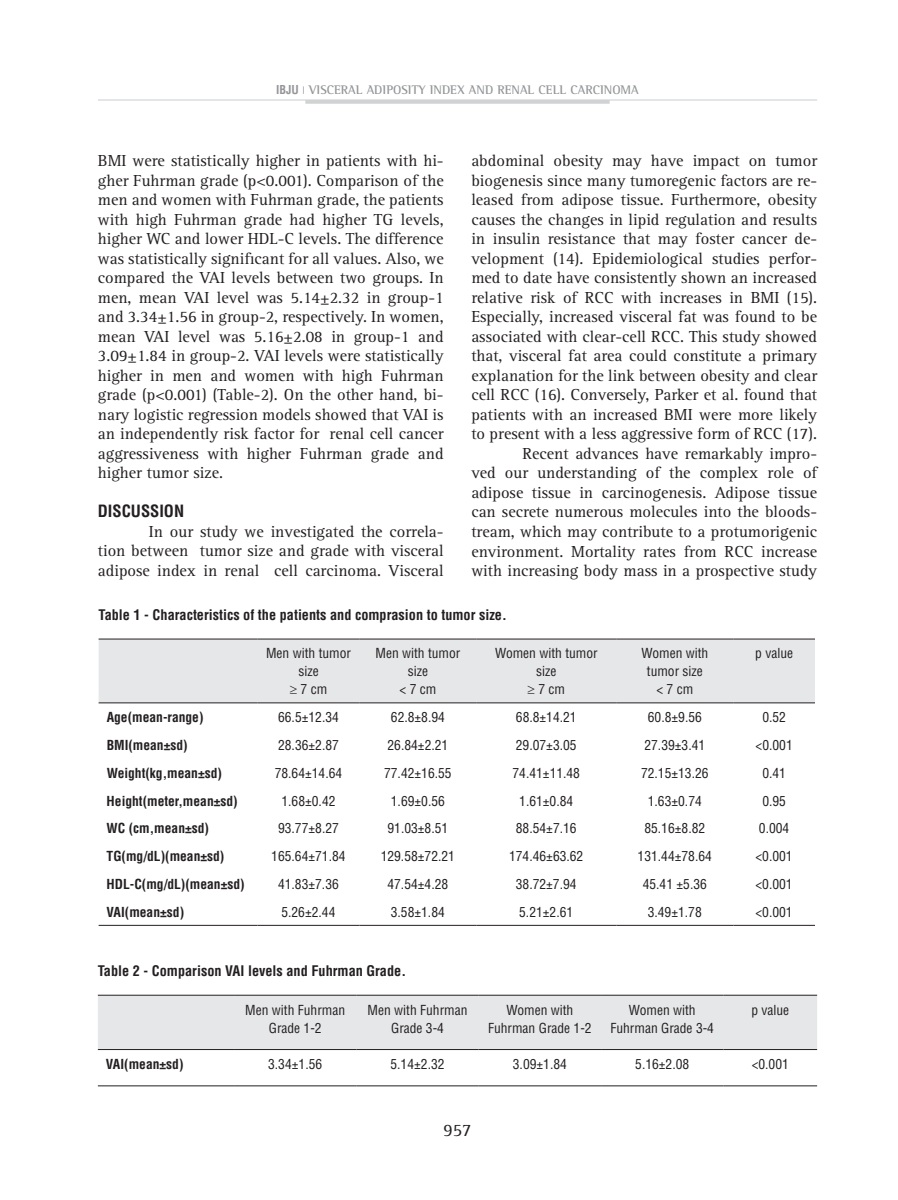
<style>
.page{position:relative;width:898px;height:1200px;background:#fff}
.page>*{position:absolute;margin:0;border:0;box-sizing:border-box;transform-origin:0 0}
.t1{font:18px "Rotis Serif";color:#231f20}
.t2{font:16.5px/19.5px "Rotis Serif";color:#231f20;text-align:justify}
.t3{font:700 condensed 16.5px "Helvetica";color:#231f20}
.t4{font:700 condensed 14.25px "Helvetica";color:#231f20}
.t5{font:condensed 13.5px/18px "Helvetica";color:#231f20;text-align:center}
.t6{font:700 condensed 13.5px "Helvetica";color:#231f20}
.t7{font:700 12.75px "Rotis Semi Serif";color:#939598}
.s1{font-family:"Helvetica";font-stretch:condensed;font-size:12px}
</style>
<div class="page">
<hr style="left:98px;top:99px;width:718px;height:2px;background:#dcdddf">
<hr style="left:305px;top:100px;width:304px;height:4px;background:#d1d2d4">
<div style="left:99px;top:639px;width:715px;height:63px;background:#e6e7e9"></div>
<hr style="left:99px;top:924px;width:158px;height:1px;background:#231f20">
<hr style="left:257px;top:924px;width:102px;height:1px;background:#231f20">
<hr style="left:359px;top:924px;width:117px;height:1px;background:#231f20">
<hr style="left:476px;top:924px;width:140px;height:1px;background:#231f20">
<hr style="left:616px;top:924px;width:117px;height:1px;background:#231f20">
<hr style="left:733px;top:924px;width:81px;height:1px;background:#231f20">
<hr style="left:99px;top:638px;width:158px;height:1px;background:#231f20">
<hr style="left:257px;top:638px;width:102px;height:1px;background:#231f20">
<hr style="left:359px;top:638px;width:117px;height:1px;background:#231f20">
<hr style="left:476px;top:638px;width:140px;height:1px;background:#231f20">
<hr style="left:616px;top:638px;width:117px;height:1px;background:#231f20">
<hr style="left:733px;top:638px;width:81px;height:1px;background:#231f20">
<hr style="left:99px;top:702px;width:158px;height:1px;background:#231f20">
<hr style="left:257px;top:702px;width:102px;height:1px;background:#231f20">
<hr style="left:359px;top:702px;width:117px;height:1px;background:#231f20">
<hr style="left:476px;top:702px;width:140px;height:1px;background:#231f20">
<hr style="left:616px;top:702px;width:117px;height:1px;background:#231f20">
<hr style="left:733px;top:702px;width:81px;height:1px;background:#231f20">
<div style="left:98px;top:995px;width:718px;height:53px;background:#e6e7e9"></div>
<hr style="left:98px;top:1085px;width:136px;height:1px;background:#231f20">
<hr style="left:234px;top:1085px;width:122px;height:1px;background:#231f20">
<hr style="left:356px;top:1085px;width:122px;height:1px;background:#231f20">
<hr style="left:478px;top:1085px;width:123px;height:1px;background:#231f20">
<hr style="left:601px;top:1085px;width:122px;height:1px;background:#231f20">
<hr style="left:723px;top:1085px;width:93px;height:1px;background:#231f20">
<hr style="left:98px;top:994px;width:136px;height:1px;background:#231f20">
<hr style="left:234px;top:994px;width:122px;height:1px;background:#231f20">
<hr style="left:356px;top:994px;width:122px;height:1px;background:#231f20">
<hr style="left:478px;top:994px;width:123px;height:1px;background:#231f20">
<hr style="left:601px;top:994px;width:122px;height:1px;background:#231f20">
<hr style="left:723px;top:994px;width:93px;height:1px;background:#231f20">
<hr style="left:98px;top:1048px;width:136px;height:1px;background:#231f20">
<hr style="left:234px;top:1048px;width:122px;height:1px;background:#231f20">
<hr style="left:356px;top:1048px;width:122px;height:1px;background:#231f20">
<hr style="left:478px;top:1048px;width:123px;height:1px;background:#231f20">
<hr style="left:601px;top:1048px;width:122px;height:1px;background:#231f20">
<hr style="left:723px;top:1048px;width:93px;height:1px;background:#231f20">
<p class="t7" style="left:276px;top:82px;width:364px"><span class="s1">ibju</span> <sup>|</sup> VISCERAL ADIPOSITY INDEX AND RENAL CELL CARCINOMA</p>
<p class="t2" style="left:98px;top:151px;width:347px">BMI were statistically higher in patients with hi&shy;gher Fuhrman grade (p&lt;0.001). Comparison of the men and women with Fuhrman grade, the patients with high Fuhrman grade had higher TG levels, higher WC and lower HDL-C levels. The difference was statistically significant for all values. Also, we compared the VAI levels between two groups. In men, mean VAI level was 5.14±2.32 in group-1 and 3.34±1.56 in group-2, respectively. In women, mean VAI level was 5.16±2.08 in group-1 and 3.09±1.84 in group-2. VAI levels were statistically higher in men and women with high Fuhrman grade (p&lt;0.001) (Table-2). On the other hand, bi&shy;nary logistic regression models showed that VAI is an independently risk factor for renal cell cancer aggressiveness with higher Fuhrman grade and higher tumor size.</p>
<p class="t3" style="left:98px;top:501px;width:88px">DISCUSSION</p>
<p class="t2" style="left:98px;top:522px;width:347px;text-indent:51px">In our study we investigated the correla&shy;tion between tumor size and grade with visceral adipose index in renal cell carcinoma. Visceral</p>
<p class="t2" style="left:471px;top:151px;width:347px;text-align:right">abdominal obesity may have impact on tumor biogenesis since many tumoregenic factors are re&shy;leased from adipose tissue. Furthermore, obesity causes the changes in lipid regulation and results in insulin resistance that may foster cancer de&shy;velopment (14). Epidemiological studies perfor&shy;med to date have consistently shown an increased relative risk of RCC with increases in BMI (15).<br>Especially, increased visceral fat was found to be associated with clear-cell RCC. This study showed that, visceral fat area could constitute a primary explanation for the link between obesity and clear cell RCC (16). Conversely, Parker et al. found that patients with an increased BMI were more likely to present with a less aggressive form of RCC (17).<br>Recent advances have remarkably impro-<br>ved our understanding of the complex role of adipose tissue in carcinogenesis. Adipose tissue can secrete numerous molecules into the bloods&shy;tream, which may contribute to a protumorigenic environment. Mortality rates from RCC increase with increasing body mass in a prospective study</p>
<p class="t4" style="left:99px;top:605px;width:409px">Table 1 - Characteristics of the patients and comprasion to tumor size.</p>
<p class="t5" style="left:266px;top:644px;width:86px">Men with tumor size<br>≥ 7 cm</p>
<p class="t5" style="left:375px;top:644px;width:86px">Men with tumor size<br>&lt; 7 cm</p>
<p class="t5" style="left:495px;top:644px;width:104px">Women with tumor size<br>≥ 7 cm</p>
<p class="t5" style="left:641px;top:644px;width:68px">Women with tumor size<br>&lt; 7 cm</p>
<p class="t5" style="left:755px;top:644px;width:39px">p value</p>
<p class="t6" style="left:107px;top:708px;width:98px">Age(mean-range)</p>
<p class="t5" style="left:278px;top:708px;width:62px">66.5±12.34</p>
<p class="t5" style="left:391px;top:708px;width:55px">62.8±8.94</p>
<p class="t5" style="left:515px;top:708px;width:62px">68.8±14.21</p>
<p class="t5" style="left:647px;top:708px;width:55px">60.8±9.56</p>
<p class="t5" style="left:762px;top:708px;width:25px">0.52</p>
<p class="t6" style="left:107px;top:736px;width:83px">BMI(mean±sd)</p>
<p class="t5" style="left:278px;top:735px;width:62px">28.36±2.87</p>
<p class="t5" style="left:387px;top:735px;width:62px">26.84±2.21</p>
<p class="t5" style="left:515px;top:735px;width:62px">29.07±3.05</p>
<p class="t5" style="left:644px;top:735px;width:62px">27.39±3.41</p>
<p class="t5" style="left:755px;top:735px;width:39px">&lt;0.001</p>
<p class="t6" style="left:107px;top:764px;width:117px">Weight(kg,mean±sd)</p>
<p class="t5" style="left:274px;top:763px;width:69px">78.64±14.64</p>
<p class="t5" style="left:384px;top:763px;width:69px">77.42±16.55</p>
<p class="t5" style="left:512px;top:763px;width:69px">74.41±11.48</p>
<p class="t5" style="left:640px;top:763px;width:69px">72.15±13.26</p>
<p class="t5" style="left:762px;top:763px;width:25px">0.41</p>
<p class="t6" style="left:107px;top:792px;width:132px">Height(meter,mean±sd)</p>
<p class="t5" style="left:281px;top:791px;width:55px">1.68±0.42</p>
<p class="t5" style="left:391px;top:791px;width:56px">1.69±0.56</p>
<p class="t5" style="left:519px;top:791px;width:55px">1.61±0.84</p>
<p class="t5" style="left:647px;top:791px;width:55px">1.63±0.74</p>
<p class="t5" style="left:762px;top:791px;width:25px">0.95</p>
<p class="t6" style="left:107px;top:819px;width:104px">WC (cm,mean±sd)</p>
<p class="t5" style="left:278px;top:819px;width:62px">93.77±8.27</p>
<p class="t5" style="left:387px;top:819px;width:62px">91.03±8.51</p>
<p class="t5" style="left:515px;top:819px;width:62px">88.54±7.16</p>
<p class="t5" style="left:644px;top:819px;width:62px">85.16±8.82</p>
<p class="t5" style="left:758px;top:819px;width:32px">0.004</p>
<p class="t6" style="left:107px;top:847px;width:119px">TG(mg/dL)(mean±sd)</p>
<p class="t5" style="left:271px;top:847px;width:76px">165.64±71.84</p>
<p class="t5" style="left:380px;top:847px;width:76px">129.58±72.21</p>
<p class="t5" style="left:509px;top:847px;width:76px">174.46±63.62</p>
<p class="t5" style="left:637px;top:847px;width:76px">131.44±78.64</p>
<p class="t5" style="left:755px;top:847px;width:39px">&lt;0.001</p>
<p class="t6" style="left:107px;top:875px;width:139px">HDL-C(mg/dL)(mean±sd)</p>
<p class="t5" style="left:278px;top:874px;width:62px">41.83±7.36</p>
<p class="t5" style="left:387px;top:874px;width:62px">47.54±4.28</p>
<p class="t5" style="left:515px;top:874px;width:62px">38.72±7.94</p>
<p class="t5" style="left:642px;top:874px;width:66px">45.41 ±5.36</p>
<p class="t5" style="left:755px;top:874px;width:39px">&lt;0.001</p>
<p class="t6" style="left:107px;top:903px;width:79px">VAI(mean±sd)</p>
<p class="t5" style="left:281px;top:902px;width:55px">5.26±2.44</p>
<p class="t5" style="left:390px;top:902px;width:55px">3.58±1.84</p>
<p class="t5" style="left:519px;top:902px;width:55px">5.21±2.61</p>
<p class="t5" style="left:647px;top:902px;width:55px">3.49±1.78</p>
<p class="t5" style="left:755px;top:902px;width:39px">&lt;0.001</p>
<p class="t4" style="left:98px;top:961px;width:309px">Table 2 - Comparison VAI levels and Fuhrman Grade.</p>
<p class="t5" style="left:245px;top:1000px;width:101px">Men with Fuhrman<br>Grade 1-2</p>
<p class="t5" style="left:367px;top:1000px;width:101px">Men with Fuhrman<br>Grade 3-4</p>
<p class="t5" style="left:488px;top:1000px;width:105px">Women with<br>Fuhrman Grade 1-2</p>
<p class="t5" style="left:610px;top:1000px;width:105px">Women with<br>Fuhrman Grade 3-4</p>
<p class="t5" style="left:751px;top:1000px;width:39px">p value</p>
<p class="t6" style="left:106px;top:1055px;width:79px">VAI(mean±sd)</p>
<p class="t5" style="left:268px;top:1054px;width:55px">3.34±1.56</p>
<p class="t5" style="left:390px;top:1054px;width:56px">5.14±2.32</p>
<p class="t5" style="left:512px;top:1054px;width:55px">3.09±1.84</p>
<p class="t5" style="left:635px;top:1054px;width:55px">5.16±2.08</p>
<p class="t5" style="left:751px;top:1054px;width:39px">&lt;0.001</p>
<p class="t1" style="left:443px;top:1119px;width:30px">957</p>
</div>
